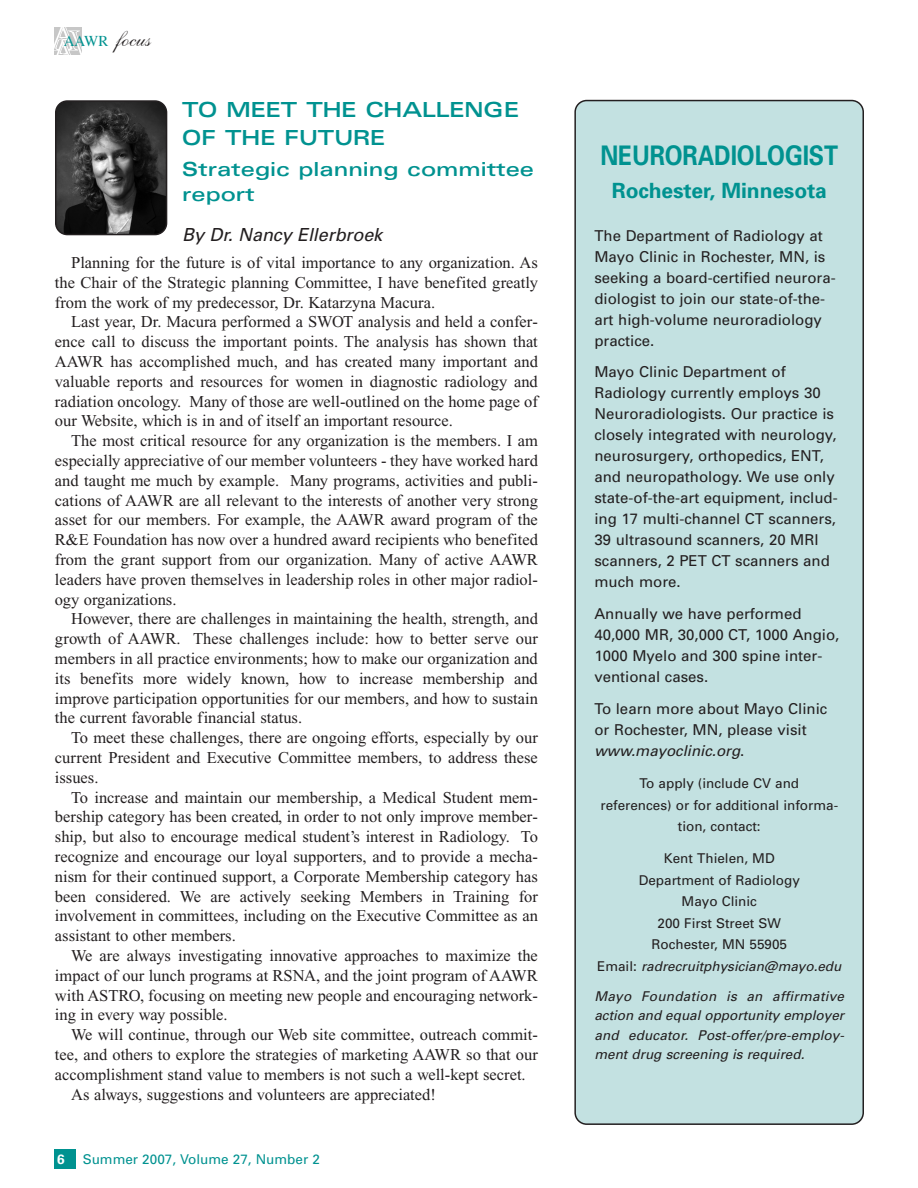
<style>
.page{position:relative;width:918px;height:1188px;background:#fff}
.page>*{position:absolute;margin:0;border:0;box-sizing:border-box;transform-origin:0 0}
.t1{font:700 27px "Univers";letter-spacing:-.005em;color:#009290;scale:.85 1}
.t2{font:24px "Shelley Volante Script";color:#231f20}
.t3{font:22.5px/27.6px "Univers Bold Ext DTC";color:#009290}
.t4{font:21px/25.2px "Univers Bold Ext DTC";color:#009290}
.t5{font:700 21px "Univers";letter-spacing:-.005em;color:#009290}
.t6{font:italic 18px "Univers";color:#231f20}
.t7{font:16.5px/19.8px "Times New Roman";color:#231f20;text-align:justify}
.t8{font:15px/21px "Univers";color:#231f20}
.t9{font:13.5px/21.5px "Univers";color:#231f20;text-align:center}
.t10{font:italic 13.5px/19.5px "Univers";letter-spacing:.015em;color:#231f20;text-align:justify}
.t11{font:13.5px "Univers";color:#009290}
.t12{font:700 13.5px "Univers";color:#fff}
.s1{font-family:"Times";font-size:15px;color:#009290}
.s2{font-style:italic}
</style>
<div class="page">
<img style="left:54px;top:27px;width:27px;height:27px">
<div style="left:54px;top:1149px;width:21px;height:19px;background:#009290"></div>
<div style="left:574px;top:100px;width:290px;height:1025px;background:#c3e1e1"></div>
<svg style="left:55px;top:100px;width:112px;height:135px"></svg>
<h2 class="t2" style="left:64px;top:31px;width:85px"><span class="s1">AAWR</span> focus</h2>
<h3 class="t3" style="left:182px;top:98px;width:338px">TO MEET THE CHALLENGE<br>OF THE FUTURE</h3>
<p class="t4" style="left:182px;top:158px;width:353px">Strategic planning committee report</p>
<p class="t6" style="left:182px;top:228px;width:201px">By Dr. Nancy Ellerbroek</p>
<p class="t7" style="left:55px;top:254px;width:484px;text-indent:16px">Planning for the future is of vital importance to any organization. As the Chair of the Strategic planning Committee, I have benefited greatly from the work of my predecessor, Dr. Katarzyna Macura.</p>
<p class="t7" style="left:55px;top:314px;width:484px;text-indent:16px">Last year, Dr. Macura performed a SWOT analysis and held a confer&shy;ence call to discuss the important points. The analysis has shown that AAWR has accomplished much, and has created many important and valuable reports and resources for women in diagnostic radiology and radiation oncology. Many of those are well-outlined on the home page of our Website, which is in and of itself an important resource.</p>
<p class="t7" style="left:55px;top:432px;width:484px;text-indent:16px">The most critical resource for any organization is the members. I am especially appreciative of our member volunteers - they have worked hard and taught me much by example. Many programs, activities and publi&shy;cations of AAWR are all relevant to the interests of another very strong asset for our members. For example, the AAWR award program of the R&amp;E Foundation has now over a hundred award recipients who benefited from the grant support from our organization. Many of active AAWR leaders have proven themselves in leadership roles in other major radiol&shy;ogy organizations.</p>
<p class="t7" style="left:55px;top:611px;width:484px;text-indent:16px">However, there are challenges in maintaining the health, strength, and growth of AAWR. These challenges include: how to better serve our members in all practice environments; how to make our organization and its benefits more widely known, how to increase membership and improve participation opportunities for our members, and how to sustain the current favorable financial status.</p>
<p class="t7" style="left:55px;top:729px;width:484px;text-indent:16px">To meet these challenges, there are ongoing efforts, especially by our current President and Executive Committee members, to address these issues.</p>
<p class="t7" style="left:55px;top:789px;width:484px;text-indent:16px">To increase and maintain our membership, a Medical Student mem&shy;bership category has been created, in order to not only improve member&shy;ship, but also to encourage medical student’s interest in Radiology. To recognize and encourage our loyal supporters, and to provide a mecha&shy;nism for their continued support, a Corporate Membership category has been considered. We are actively seeking Members in Training for involvement in committees, including on the Executive Committee as an assistant to other members.</p>
<p class="t7" style="left:55px;top:947px;width:484px;text-indent:16px">We are always investigating innovative approaches to maximize the impact of our lunch programs at RSNA, and the joint program of AAWR with ASTRO, focusing on meeting new people and encouraging network&shy;ing in every way possible.</p>
<p class="t7" style="left:71px;top:1026px;width:468px">We will continue, through our Web site committee, outreach commit-</p>
<p class="t7" style="left:55px;top:1046px;width:484px">tee, and others to explore the strategies of marketing AAWR so that our</p>
<p class="t7" style="left:55px;top:1066px;width:472px">accomplishment stand value to members is not such a well-kept secret.</p>
<p class="t7" style="left:71px;top:1086px;width:366px">As always, suggestions and volunteers are appreciated!</p>
<p class="t12" style="left:57px;top:1154px;width:9px">6</p>
<p class="t11" style="left:83px;top:1154px;width:239px">Summer 2007, Volume 27, Number 2</p>
<h1 class="t1" style="left:600px;top:146px;width:281px">NEURORADIOLOGIST</h1>
<p class="t5" style="left:612px;top:183px;width:216px">Rochester, Minnesota</p>
<p class="t8" style="left:594px;top:226px;width:243px">The Department of Radiology at<br>Mayo Clinic in Rochester, MN, is seeking a board-certified neurora&shy;diologist to join our state-of-the&shy;art high-volume neuroradiology practice.</p>
<p class="t8" style="left:594px;top:363px;width:245px">Mayo Clinic Department of<br>Radiology currently employs 30<br>Neuroradiologists. Our practice is closely integrated with neurology, neurosurgery, orthopedics, ENT, and neuropathology. We use only state-of-the-art equipment, includ&shy;ing 17 multi-channel CT scanners,<br>39 ultrasound scanners, 20 MRI scanners, 2 PET CT scanners and much more.</p>
<p class="t8" style="left:594px;top:605px;width:246px">Annually we have performed<br>40,000 MR, 30,000 CT, 1000 Angio,<br>1000 Myelo and 300 spine inter&shy;ventional cases.</p>
<p class="t8" style="left:594px;top:700px;width:235px">To learn more about Mayo Clinic or Rochester, MN, please visit <span class="s2">www.mayoclinic.org</span>.</p>
<p class="t9" style="left:600px;top:774px;width:239px">To apply (include CV and<br>references) or for additional informa&shy;tion, contact:</p>
<p class="t9" style="left:597px;top:849px;width:248px">Kent Thielen, MD<br>Department of Radiology<br>Mayo Clinic<br>200 First Street SW<br>Rochester, MN 55905<br>E m a i l : <span class="s2">radrecruitphysician@mayo.edu</span></p>
<p class="t10" style="left:594px;top:988px;width:254px">Mayo Foundation is an affirmative action and equal opportunity employer and educator. Post-offer/pre-employ&shy;ment drug screening is required.</p>
</div>
